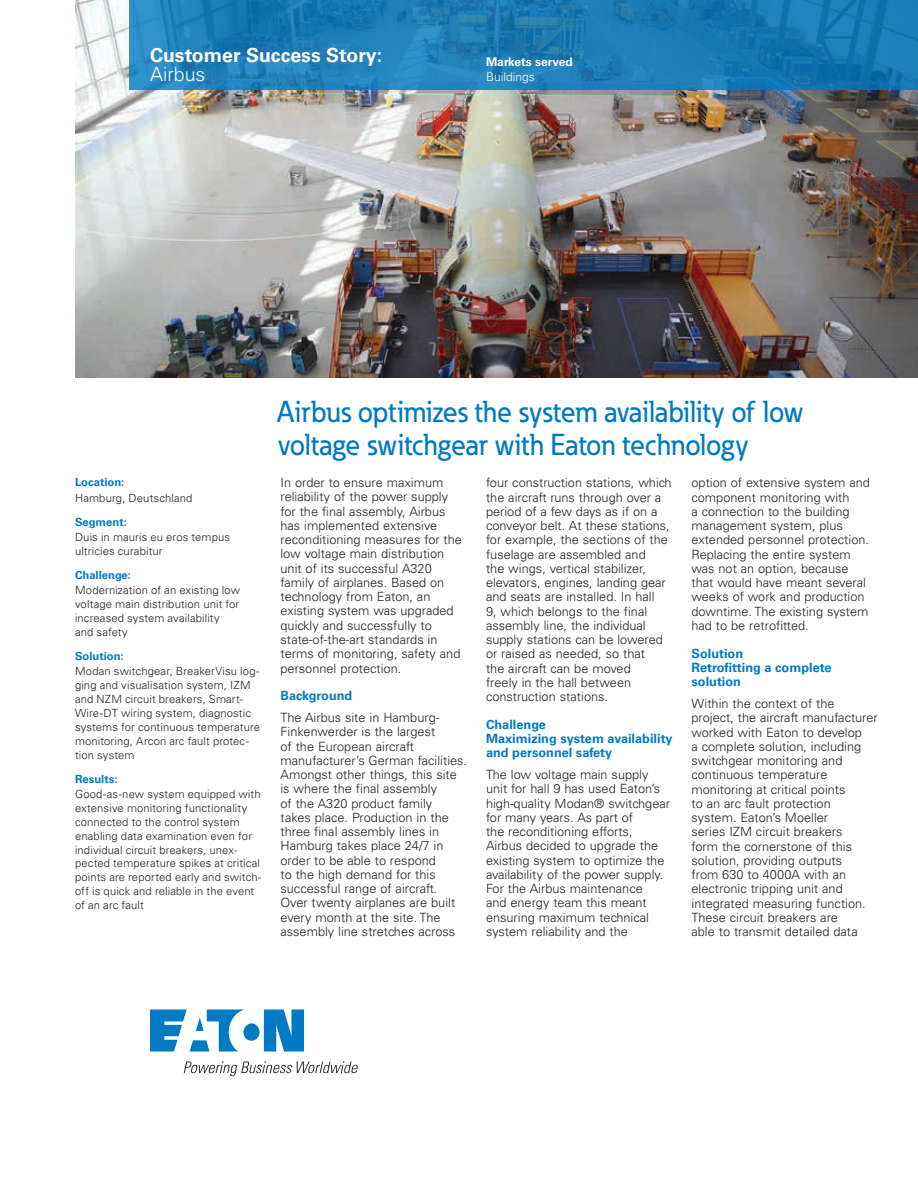
<style>
.page{position:relative;width:918px;height:1188px;background:#fff}
.page>*{position:absolute;margin:0;border:0;box-sizing:border-box;transform-origin:0 0}
.t1{font:500 30px/33px "Eaton";color:#007ac3;scale:.96 1}
.t2{font:700 19.5px "Univers LT Std";color:#fff}
.t3{font:300 19.5px "Univers LT Std";color:#fff}
.t4{font:300 12.75px/14.2px "Univers LT Std";color:#231f20}
.t5{font:700 12.75px/14.2px "Univers LT Std";color:#007ac3}
.t6{font:700 12px "Univers LT Std";color:#fff}
.t7{font:300 12px "Univers LT Std";color:#fff}
.t8{font:300 11.25px/13.8px "Univers LT Std";letter-spacing:.01em;color:#231f20}
.t9{font:700 11.25px "Univers LT Std";color:#007ac3}
</style>
<div class="page">
<img style="left:75px;top:0;width:843px;height:378px">
<svg style="left:129px;top:0;width:789px;height:90px;background:#1c7cb6"></svg>
<svg style="left:150px;top:1010px;width:154px;height:42px"></svg>
<svg style="left:184px;top:1061px;width:174px;height:15px"></svg>
<h2 class="t2" style="left:150px;top:43px;width:234px">Customer Success Story:</h2>
<h2 class="t3" style="left:150px;top:62px;width:57px">Airbus</h2>
<p class="t6" style="left:486px;top:55px;width:88px">Markets served</p>
<p class="t7" style="left:486px;top:70px;width:50px">Buildings</p>
<p class="t9" style="left:75px;top:476px;width:51px">Location:</p>
<p class="t8" style="left:75px;top:491px;width:119px">Hamburg, Deutschland</p>
<p class="t9" style="left:75px;top:515px;width:53px">Segment:</p>
<p class="t8" style="left:75px;top:530px;width:157px">Duis in mauris eu eros tempus ultricies curabitur</p>
<p class="t9" style="left:75px;top:569px;width:58px">Challenge:</p>
<p class="t8" style="left:75px;top:584px;width:167px">Modernization of an existing low voltage main distribution unit for increased system availability and safety</p>
<p class="t9" style="left:75px;top:649px;width:50px">Solution:</p>
<p class="t8" style="left:75px;top:665px;width:187px">Modan switchgear, BreakerVisu log&shy;ging and visualisation system, IZM and NZM circuit breakers, Smart-<br>Wire-DT wiring system, diagnostic systems for continuous temperature monitoring, Arcon arc fault protec&shy;tion system</p>
<p class="t9" style="left:75px;top:772px;width:44px">Results:</p>
<p class="t8" style="left:75px;top:787px;width:188px">Good-as-new system equipped with extensive monitoring functionality connected to the control system enabling data examination even for individual circuit breakers, unex&shy;pected temperature spikes at critical points are reported early and switch&shy;off is quick and reliable in the event of an arc fault</p>
<h1 class="t1" style="left:278px;top:395px;width:549px">Airbus optimizes the system availability of low voltage switchgear with Eaton technology</h1>
<p class="t4" style="left:280px;top:476px;width:183px">In order to ensure maximum reliability of the power supply for the final assembly, Airbus has implemented extensive reconditioning measures for the low voltage main distribution unit of its successful A320 family of airplanes. Based on technology from Eaton, an existing system was upgraded quickly and successfully to state-of-the-art standards in terms of monitoring, safety and personnel protection.</p>
<p class="t5" style="left:280px;top:689px;width:73px">Background</p>
<p class="t4" style="left:280px;top:710px;width:188px">The Airbus site in Hamburg-<br>Finkenwerder is the largest<br>of the European aircraft manufacturer’s German facilities.<br>Amongst other things, this site is where the final assembly<br>of the A320 product family<br>takes place. Production in the three final assembly lines in<br>Hamburg takes place 24/7 in order to be able to respond<br>to the high demand for this successful range of aircraft.<br>Over twenty airplanes are built every month at the site. The assembly line stretches across</p>
<p class="t4" style="left:486px;top:476px;width:187px">four construction stations, which the aircraft runs through over a period of a few days as if on a conveyor belt. At these stations, for example, the sections of the fuselage are assembled and<br>the wings, vertical stabilizer, elevators, engines, landing gear and seats are installed. In hall<br>9, which belongs to the final assembly line, the individual supply stations can be lowered or raised as needed, so that<br>the aircraft can be moved<br>freely in the hall between construction stations.</p>
<p class="t5" style="left:486px;top:717px;width:188px">Challenge<br>Maximizing system availability and personnel safety</p>
<p class="t4" style="left:486px;top:768px;width:186px">The low voltage main supply unit for hall 9 has used Eaton’s high-quality Modan® switchgear for many years. As part of<br>the reconditioning efforts,<br>Airbus decided to upgrade the existing system to optimize the availability of the power supply.<br>For the Airbus maintenance<br>and energy team this meant ensuring maximum technical system reliability and the</p>
<p class="t4" style="left:692px;top:476px;width:180px">option of extensive system and component monitoring with<br>a connection to the building management system, plus extended personnel protection.<br>Replacing the entire system was not an option, because that would have meant several weeks of work and production downtime. The existing system had to be retrofitted.</p>
<p class="t5" style="left:692px;top:646px;width:142px">Solution<br>Retrofitting a complete solution</p>
<p class="t4" style="left:692px;top:696px;width:188px">Within the context of the project, the aircraft manufacturer worked with Eaton to develop<br>a complete solution, including switchgear monitoring and continuous temperature monitoring at critical points<br>to an arc fault protection system. Eaton’s Moeller<br>series IZM circuit breakers<br>form the cornerstone of this solution, providing outputs<br>from 630 to 4000A with an electronic tripping unit and integrated measuring function.<br>These circuit breakers are<br>able to transmit detailed data</p>
</div>
